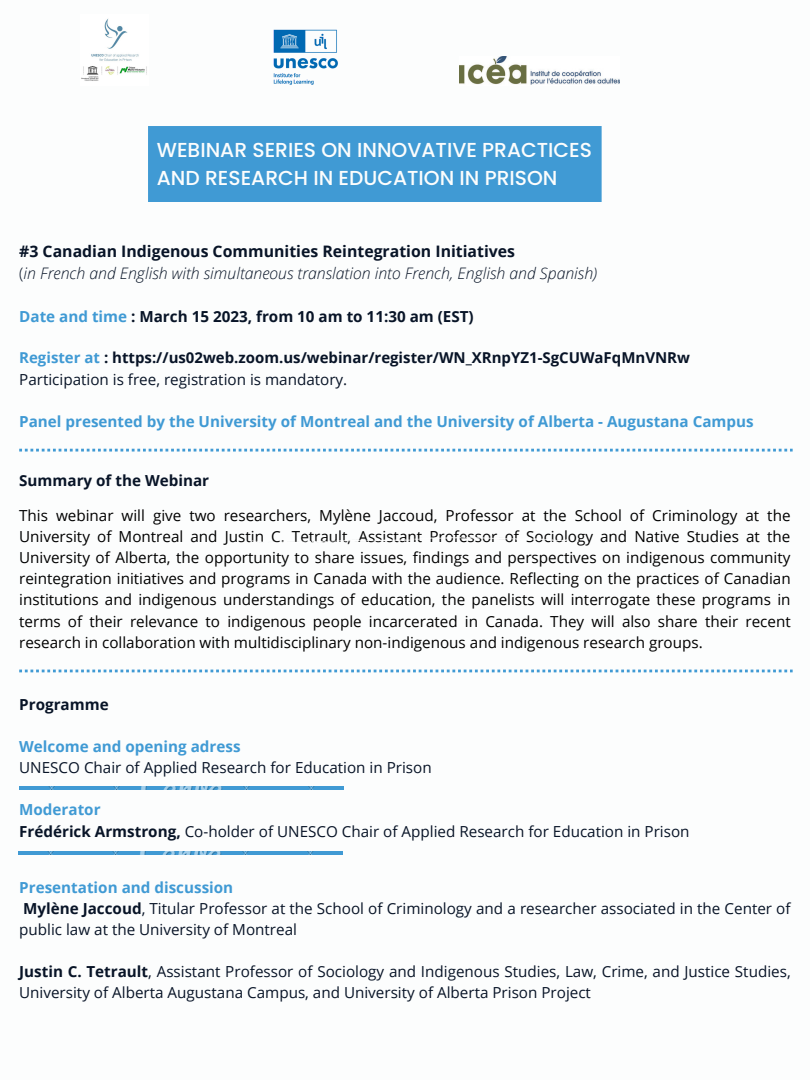
<style>
.page{position:relative;width:810px;height:1080px;background:#fff}
.page>*{position:absolute;margin:0;border:0;box-sizing:border-box;transform-origin:0 0}
.t1{font:500 20.25px/28.1px "Poppins";color:#fcfdfd}
.t2{font:italic 300 15.88px/22px "Open Sans";color:#081427}
.t3{font:15.25px/21.1px "Open Sans";color:#000;text-align:justify}
.t4{font:15.25px/21.1px "Open Sans";color:#081427}
.t5{font:700 15.25px "Open Sans";color:#409ad4}
.t6{font:700 15.25px "Open Sans";color:#081427}
.t7{font:700 15px "Open Sans";color:#081427}
.s1{font-weight:700;font-style:normal}
.s2{font-style:normal}
.s3{color:#409ad4}
.s4{font-weight:700;color:#409ad4}
.s5{font-weight:700}
</style>
<div class="page">
<img style="left:459px;top:56px;width:160px;height:29px">
<img style="left:81px;top:19px;width:66px;height:62px">
<div style="left:148px;top:126px;width:453px;height:76px;background:#409ad4"></div>
<svg style="left:19px;top:449px;width:774px;height:3px"></svg>
<img style="left:19px;top:786px;width:324px;height:4px">
<img style="left:18px;top:851px;width:324px;height:4px">
<svg style="left:19px;top:670px;width:774px;height:2px"></svg>
<img style="left:273px;top:29px;width:65px;height:56px">
<div style="left:149px;top:132px;width:451px;height:64px;background:#409ad4;border-radius:9px"></div>
<h1 class="t1" style="left:157px;top:136px;width:437px">WEBINAR SERIES ON INNOVATIVE PRACTICES<br>AND RESEARCH IN EDUCATION IN PRISON</h1>
<p class="t2" style="left:19px;top:240px;width:580px"><span class="s1">#3 Canadian Indigenous Communities Reintegration Initiatives<br></span><span class="s2">(</span>in French and English with simultaneous translation into French, English and Spanish)</p>
<p class="t6" style="left:19px;top:306px;width:456px"><span class="s3">Date and time</span> : March 15 2023, from 10 am to 11:30 am (EST)</p>
<p class="t7" style="left:19px;top:347px;width:672px"><span class="s3">Register at</span> : https://us02web.zoom.us/webinar/register/WN_XRnpYZ1-SgCUWaFqMnVNRw</p>
<p class="t4" style="left:19px;top:368px;width:330px">Participation is free, registration is mandatory.</p>
<p class="t5" style="left:19px;top:411px;width:736px">Panel presented by the University of Montreal and the University of Alberta - Augustana Campus</p>
<p class="t6" style="left:19px;top:470px;width:191px">Summary of the Webinar</p>
<p class="t3" style="left:19px;top:505px;width:773px">This webinar will give two researchers, Mylène Jaccoud, Professor at the School of Criminology at the University of Montreal and Justin C. Tetrault, Assistant Professor of Sociology and Native Studies at the University of Alberta, the opportunity to share issues, findings and perspectives on indigenous community reintegration initiatives and programs in Canada with the audience. Reflecting on the practices of Canadian institutions and indigenous understandings of education, the panelists will interrogate these programs in terms of their relevance to indigenous people incarcerated in Canada. They will also share their recent research in collaboration with multidisciplinary non-indigenous and indigenous research groups.</p>
<p class="t6" style="left:19px;top:694px;width:91px">Programme</p>
<p class="t5" style="left:19px;top:736px;width:223px">Welcome and opening adress</p>
<p class="t4" style="left:19px;top:757px;width:414px">UNESCO Chair of Applied Research for Education in Prison</p>
<p class="t4" style="left:19px;top:799px;width:672px"><span class="s4">Moderator<br></span><span class="s5">Frédérick Armstrong,</span> Co-holder of UNESCO Chair of Applied Research for Education in Prison</p>
<p class="t4" style="left:19px;top:876px;width:773px"><span class="s4">Presentation and discussion<br></span><span class="s5">Mylène Jaccoud</span>, Titular Professor at the School of Criminology and a researcher associated in the Center of public law at the University of Montreal</p>
<p class="t4" style="left:19px;top:961px;width:773px"><span class="s5">Justin C. Tetrault</span>, Assistant Professor of Sociology and Indigenous Studies, Law, Crime, and Justice Studies,<br>University of Alberta Augustana Campus, and University of Alberta Prison Project</p>
</div>
